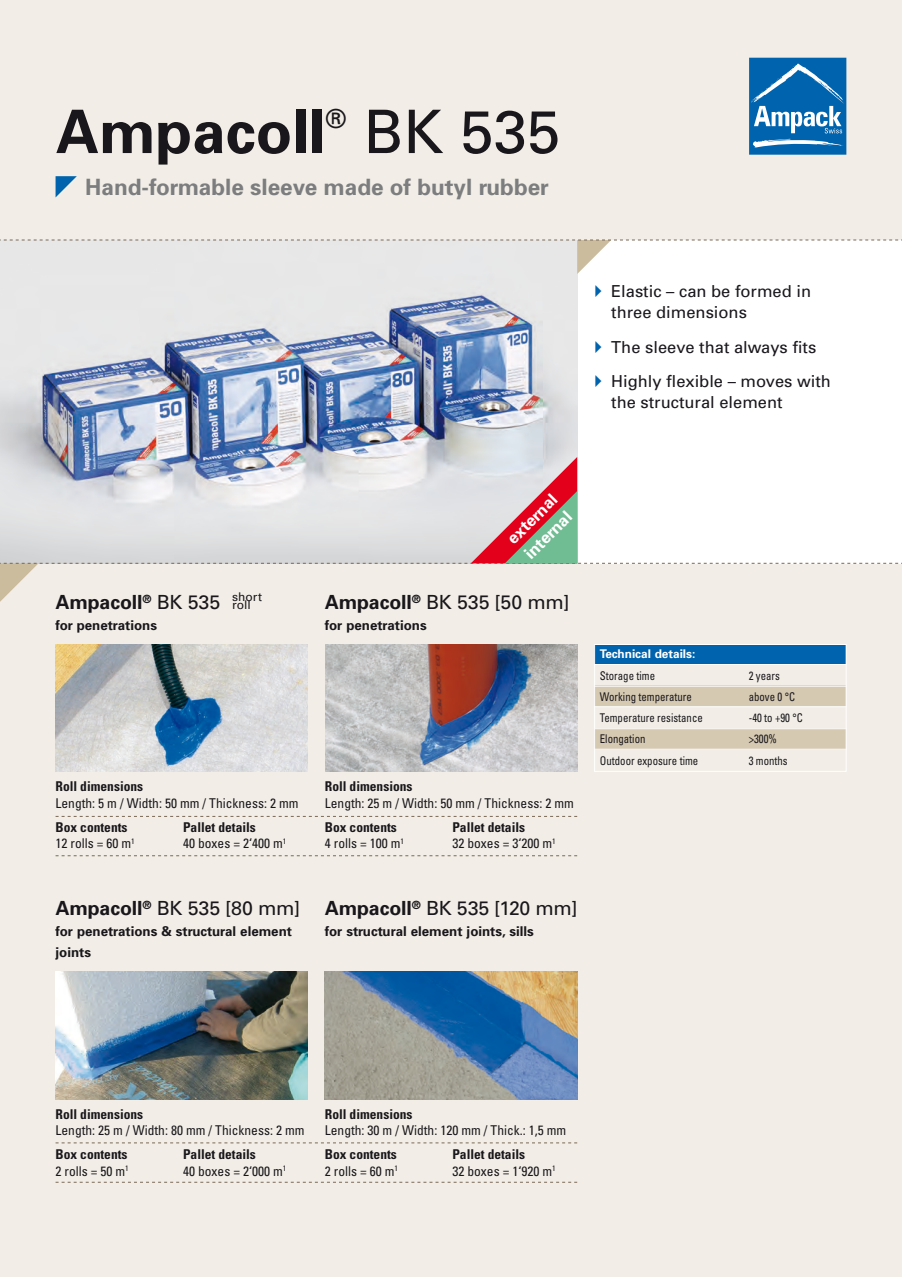
<style>
.page{position:relative;width:902px;height:1277px;background:#fff}
.page>*{position:absolute;margin:0;border:0;box-sizing:border-box;transform-origin:0 0}
.t1{font:700 60px "Univers";color:#1a171c}
.t2{font:60px "Univers";color:#1a171c}
.t3{font:26.25px "Univers";color:#1a171c}
.t4{font:700 22.5px "Univers";color:#7c7d7f}
.t5{font:19.5px "Univers";letter-spacing:-.005em;color:#1a171c}
.t6{font:700 19.5px "Univers";letter-spacing:-.005em;color:#1a171c}
.t7{font:16.5px/21px "Univers";color:#1a171c}
.t8{font:700 16.5px "Univers";color:#fff}
.t9{font:condensed 13.5px "Univers";color:#1a171c}
.t10{font:700 condensed 13.5px "Univers";color:#1a171c}
.t11{font:700 13.5px/21px "Univers";color:#1a171c}
.t12{font:condensed 12px "Univers";color:#1a171c;scale:.9 1}
.t13{font:700 12px "Univers";color:#fff}
.t14{font:12px "Univers";letter-spacing:.005em;color:#1a171c}
.s1{font-weight:400}
.s2{font-weight:700}
</style>
<div class="page">
<div style="left:0;top:0;width:902px;height:1276px;background:#f2eee7"></div>
<div style="left:577px;top:240px;width:325px;height:323px;background:#fff"></div>
<img style="left:0;top:274px;width:577px;height:183px">
<svg style="left:56px;top:816px;width:521px;height:1px"></svg>
<svg style="left:56px;top:1142px;width:521px;height:1px"></svg>
<svg style="left:56px;top:855px;width:521px;height:1px"></svg>
<svg style="left:56px;top:1181px;width:521px;height:1px"></svg>
<img style="left:56px;top:644px;width:252px;height:127px">
<img style="left:325px;top:644px;width:252px;height:127px">
<div style="left:749px;top:58px;width:97px;height:97px;background:#0063ad"></div>
<svg style="left:753px;top:139px;width:90px;height:9px"></svg>
<svg style="left:751px;top:63px;width:93px;height:70px"></svg>
<img style="left:325px;top:971px;width:252px;height:128px">
<img style="left:56px;top:971px;width:252px;height:128px">
<svg style="left:56px;top:176px;width:21px;height:21px"></svg>
<div style="left:595px;top:644px;width:251px;height:20px;background:#0063ad"></div>
<div style="left:594px;top:685px;width:252px;height:22px;background:#d5c9b1"></div>
<div style="left:594px;top:728px;width:252px;height:21px;background:#d5c9b1"></div>
<hr style="left:594px;top:664px;width:252px;height:1px;background:#fff">
<hr style="left:594px;top:706px;width:252px;height:1px;background:#fff">
<hr style="left:594px;top:749px;width:252px;height:1px;background:#fff">
<hr style="left:594px;top:685px;width:252px;height:1px;background:#fff">
<hr style="left:594px;top:728px;width:252px;height:1px;background:#fff">
<div style="left:594px;top:644px;width:252px;height:127px;border:1px solid #fff"></div>
<svg style="left:0;top:240px;width:902px;height:34px"></svg>
<svg style="left:0;top:457px;width:902px;height:145px"></svg>
<p class="t1" style="left:56px;top:93px;width:271px">Ampacoll</p>
<p class="t3" style="left:326px;top:102px;width:22px">®</p>
<p class="t2" style="left:363px;top:94px;width:198px">BK 535</p>
<p class="t4" style="left:85px;top:172px;width:465px">Hand-formable sleeve made of butyl rubber</p>
<p class="t7" style="left:611px;top:280px;width:201px">Elastic – can be formed in three dimensions</p>
<p class="t7" style="left:611px;top:336px;width:207px">The sleeve that always fits</p>
<p class="t7" style="left:611px;top:370px;width:221px">Highly flexible – moves with the structural element</p>
<p class="t6" style="left:56px;top:589px;width:166px">Ampacoll<sup>®</sup> <span class="s1">BK 535</span></p>
<p class="t11" style="left:56px;top:614px;width:103px">for penetrations</p>
<p class="t14" style="left:232px;top:589px;width:32px">short</p>
<p class="t14" style="left:232px;top:597px;width:20px">roll</p>
<p class="t10" style="left:56px;top:778px;width:89px">Roll dimensions</p>
<p class="t9" style="left:56px;top:794px;width:244px">Length: 5 m / Width: 50 mm / Thickness: 2 mm</p>
<p class="t10" style="left:56px;top:818px;width:73px">Box contents</p>
<p class="t10" style="left:183px;top:818px;width:74px">Pallet details</p>
<p class="t9" style="left:56px;top:834px;width:81px">12 rolls = 60 m<sup>1</sup></p>
<p class="t9" style="left:183px;top:834px;width:105px">40 boxes = 2‘400 m<sup>1</sup></p>
<p class="t5" style="left:56px;top:896px;width:246px"><span class="s2">Ampacoll</span><sup>®</sup> BK 535 [80 mm]</p>
<p class="t11" style="left:56px;top:920px;width:238px">for penetrations &amp; structural element joints</p>
<p class="t8" style="left:502px;top:534px;width:65px;rotate:-45deg">external</p>
<p class="t8" style="left:519px;top:548px;width:61px;rotate:-45deg">internal</p>
<p class="t5" style="left:325px;top:590px;width:246px"><span class="s2">Ampacoll</span><sup>®</sup> BK 535 [50 mm]</p>
<p class="t11" style="left:325px;top:614px;width:103px">for penetrations</p>
<p class="t10" style="left:325px;top:778px;width:89px">Roll dimensions</p>
<p class="t9" style="left:325px;top:794px;width:250px">Length: 25 m / Width: 50 mm / Thickness: 2 mm</p>
<p class="t10" style="left:325px;top:818px;width:73px">Box contents</p>
<p class="t10" style="left:452px;top:818px;width:74px">Pallet details</p>
<p class="t9" style="left:325px;top:834px;width:81px">4 rolls = 100 m<sup>1</sup></p>
<p class="t9" style="left:452px;top:834px;width:105px">32 boxes = 3‘200 m<sup>1</sup></p>
<p class="t5" style="left:325px;top:896px;width:254px"><span class="s2">Ampacoll</span><sup>®</sup> BK 535 [120 mm]</p>
<p class="t11" style="left:325px;top:920px;width:211px">for structural element joints, sills</p>
<p class="t13" style="left:600px;top:646px;width:97px">Technical details:</p>
<p class="t12" style="left:600px;top:667px;width:63px">Storage time</p>
<p class="t12" style="left:749px;top:667px;width:36px">2 years</p>
<p class="t12" style="left:600px;top:689px;width:104px">Working temperature</p>
<p class="t12" style="left:749px;top:689px;width:53px">above 0 °C</p>
<p class="t12" style="left:600px;top:710px;width:116px">Temperature resistance</p>
<p class="t12" style="left:749px;top:710px;width:62px">-40 to +90 °C</p>
<p class="t12" style="left:600px;top:731px;width:52px">Elongation</p>
<p class="t12" style="left:749px;top:731px;width:33px">&gt;300%</p>
<p class="t12" style="left:600px;top:753px;width:111px">Outdoor exposure time</p>
<p class="t12" style="left:749px;top:753px;width:45px">3 months</p>
<p class="t10" style="left:56px;top:1105px;width:89px">Roll dimensions</p>
<p class="t9" style="left:56px;top:1121px;width:250px">Length: 25 m / Width: 80 mm / Thickness: 2 mm</p>
<p class="t10" style="left:56px;top:1145px;width:73px">Box contents</p>
<p class="t10" style="left:183px;top:1145px;width:74px">Pallet details</p>
<p class="t9" style="left:56px;top:1162px;width:75px">2 rolls = 50 m<sup>1</sup></p>
<p class="t9" style="left:183px;top:1162px;width:105px">40 boxes = 2‘000 m<sup>1</sup></p>
<p class="t10" style="left:325px;top:1105px;width:89px">Roll dimensions</p>
<p class="t9" style="left:325px;top:1121px;width:243px">Length: 30 m / Width: 120 mm / Thick.: 1,5 mm</p>
<p class="t10" style="left:325px;top:1145px;width:73px">Box contents</p>
<p class="t10" style="left:452px;top:1145px;width:74px">Pallet details</p>
<p class="t9" style="left:325px;top:1162px;width:75px">2 rolls = 60 m<sup>1</sup></p>
<p class="t9" style="left:452px;top:1162px;width:105px">32 boxes = 1‘920 m<sup>1</sup></p>
</div>
